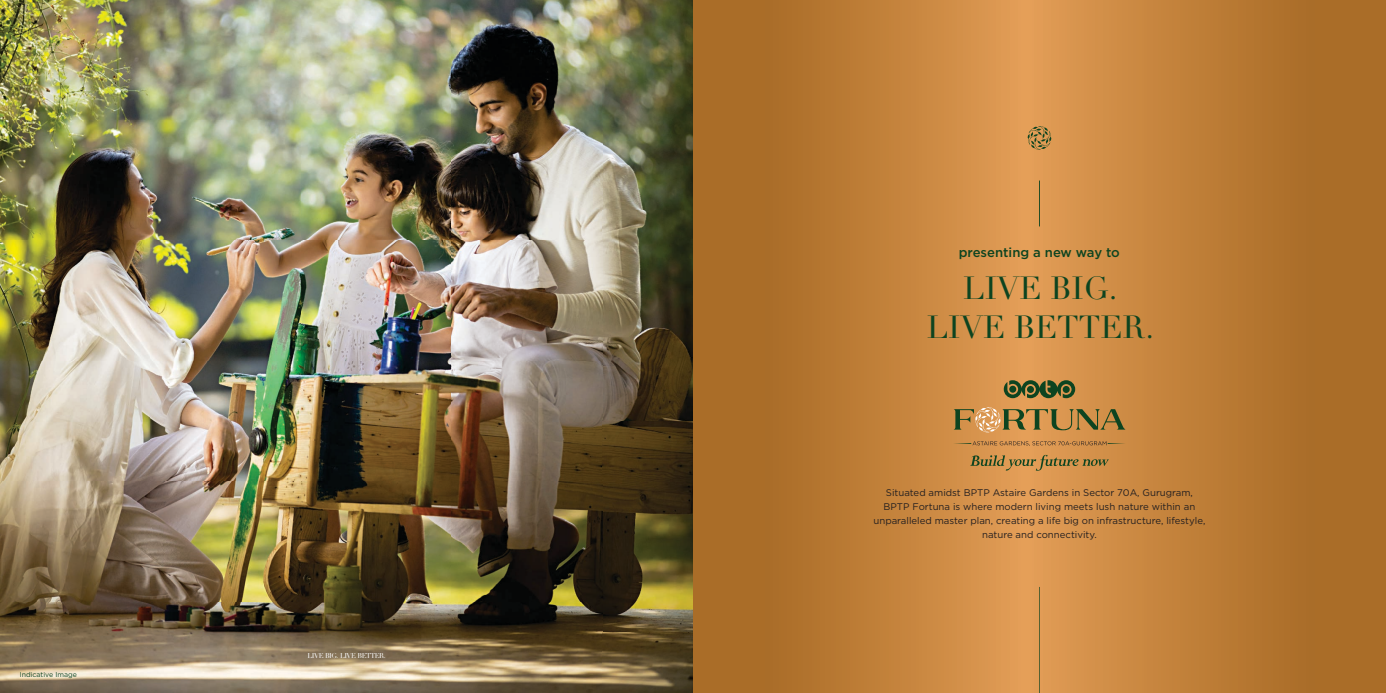
<style>
.page{position:relative;width:1386px;height:693px;background:#fff}
.page>*{position:absolute;margin:0;border:0;box-sizing:border-box;transform-origin:0 0}
.t1{font:31.5px/39px "Didot";color:#0d4420;text-align:center}
.t2{font:500 13.12px "Gotham";color:#0d4420}
.t3{font:9.62px/13.8px "Gotham";color:#231f20;text-align:center}
.t4{font:7px "Didot";letter-spacing:-.07em;color:#fff}
.t5{font:7px "Gotham";color:#0d4420}
</style>
<div class="page">
<img style="left:0;top:0;width:693px;height:693px">
<svg style="left:693px;top:0;width:693px;height:693px;background:#be7e38"></svg>
<svg style="left:1027px;top:125px;width:25px;height:25px"></svg>
<hr style="left:1039px;top:181px;width:1px;height:45px;background:#0d4420">
<hr style="left:1039px;top:587px;width:1px;height:106px;background:#0d4420">
<svg style="left:953px;top:406px;width:173px;height:27px;background:#b2894b"></svg>
<svg style="left:1004px;top:380px;width:71px;height:18px"></svg>
<svg style="left:970px;top:455px;width:139px;height:16px;background:#b38747"></svg>
<svg style="left:953px;top:441px;width:173px;height:5px"></svg>
<p class="t5" style="left:20px;top:672px;width:59px">Indicative Image</p>
<p class="t4" style="left:308px;top:651px;width:80px">LIVE BIG. LIVE BETTER.</p>
<h2 class="t2" style="left:959px;top:246px;width:163px">presenting a new way to</h2>
<h1 class="t1" style="left:927px;top:269px;width:229px">LIVE BIG.<br>LIVE BETTER.</h1>
<p class="t3" style="left:873px;top:486px;width:333px">Situated amidst BPTP Astaire Gardens in Sector 70A, Gurugram, BPTP Fortuna is where modern living meets lush nature within an unparalleled master plan, creating a life big on infrastructure, lifestyle, nature and connectivity.</p>
</div>
